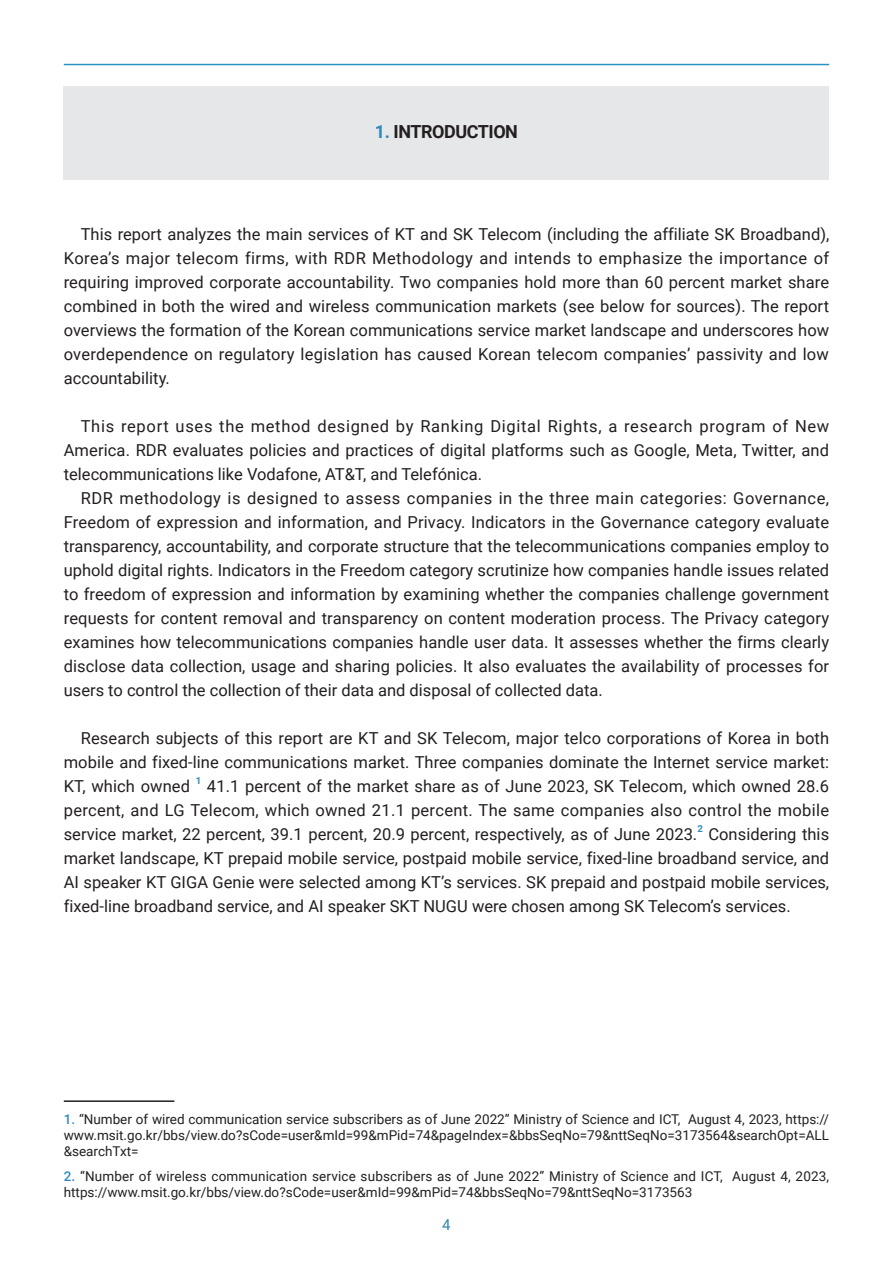
<style>
.page{position:relative;width:893px;height:1263px;background:#fff}
.page>*{position:absolute;margin:0;border:0;box-sizing:border-box;transform-origin:0 0}
.t1{font:700 18px "Roboto";letter-spacing:-.025em;color:#231f20}
.t2{font:16.5px/24px "Roboto";color:#231f20;text-align:justify}
.t3{font:15px "Roboto";color:#3382ae}
.t4{font:13.5px/16.2px "Roboto";color:#231f20;text-align:justify}
.t5{font:700 9.6px "Roboto";color:#3189b8}
.s1{color:#3189b8}
.s2{font-weight:500;color:#3189b8}
</style>
<div class="page">
<div style="left:64px;top:87px;width:765px;height:93px;background:#e6e7e9"></div>
<hr style="left:64px;top:64px;width:765px;height:1px;background:#2b91c5">
<hr style="left:64px;top:1100px;width:110px;height:2px;background:#231f20">
<p class="t1" style="left:375px;top:119px;width:145px"><span class="s1">1.</span> INTRODUCTION</p>
<p class="t2" style="left:64px;top:221px;width:767px;text-indent:17px">This report analyzes the main services of KT and SK Telecom (including the affiliate SK Broadband), Korea’s major telecom firms, with RDR Methodology and intends to emphasize the importance of requiring improved corporate accountability. Two companies hold more than 60 percent market share combined in both the wired and wireless communication markets (see below for sources). The report overviews the formation of the Korean communications service market landscape and underscores how overdependence on regulatory legislation has caused Korean telecom companies’ passivity and low accountability.</p>
<p class="t2" style="left:64px;top:413px;width:767px;text-indent:17px">This report uses the method designed by Ranking Digital Rights, a research program of New America. RDR evaluates policies and practices of digital platforms such as Google, Meta, Twitter, and telecommunications like Vodafone, AT&amp;T, and Telefónica.</p>
<p class="t2" style="left:64px;top:485px;width:767px;text-indent:17px">RDR methodology is designed to assess companies in the three main categories: Governance, Freedom of expression and information, and Privacy. Indicators in the Governance category evaluate transparency, accountability, and corporate structure that the telecommunications companies employ to uphold digital rights. Indicators in the Freedom category scrutinize how companies handle issues related to freedom of expression and information by examining whether the companies challenge government requests for content removal and transparency on content moderation process. The Privacy category examines how telecommunications companies handle user data. It assesses whether the firms clearly disclose data collection, usage and sharing policies. It also evaluates the availability of processes for users to control the collection of their data and disposal of collected data.</p>
<p class="t2" style="left:64px;top:725px;width:767px;text-indent:17px">Research subjects of this report are KT and SK Telecom, major telco corporations of Korea in both mobile and fixed-line communications market. Three companies dominate the Internet service market:<br>KT, which owned</p>
<p class="t5" style="left:196px;top:773px;width:7px">1</p>
<p class="t2" style="left:64px;top:773px;width:767px;text-indent:143px">41.1 percent of the market share as of June 2023, SK Telecom, which owned 28.6 percent, and LG Telecom, which owned 21.1 percent. The same companies also control the mobile service market, 22 percent, 39.1 percent, 20.9 percent, respectively, as of June 2023.</p>
<p class="t5" style="left:697px;top:821px;width:7px">2</p>
<p class="t2" style="left:64px;top:821px;width:767px;text-indent:645px">Considering this market landscape, KT prepaid mobile service, postpaid mobile service, fixed-line broadband service, and AI speaker KT GIGA Genie were selected among KT’s services. SK prepaid and postpaid mobile services, fixed-line broadband service, and AI speaker SKT NUGU were chosen among SK Telecom’s services.</p>
<p class="t4" style="left:64px;top:1110px;width:767px"><span class="s2">1.</span> “Number of wired communication service subscribers as of June 2022” Ministry of Science and ICT, August 4, 2023, https:// www.msit.go.kr/bbs/view.do?sCode=user&amp;mId=99&amp;mPid=74&amp;pageIndex=&amp;bbsSeqNo=79&amp;nttSeqNo=3173564&amp;searchOpt=ALL &amp;searchTxt=</p>
<p class="t4" style="left:64px;top:1168px;width:767px"><span class="s2">2.</span> “Number of wireless communication service subscribers as of June 2022” Ministry of Science and ICT, August 4, 2023, https://www.msit.go.kr/bbs/view.do?sCode=user&amp;mId=99&amp;mPid=74&amp;bbsSeqNo=79&amp;nttSeqNo=3173563</p>
<p class="t3" style="left:442px;top:1214px;width:10px">4</p>
</div>
